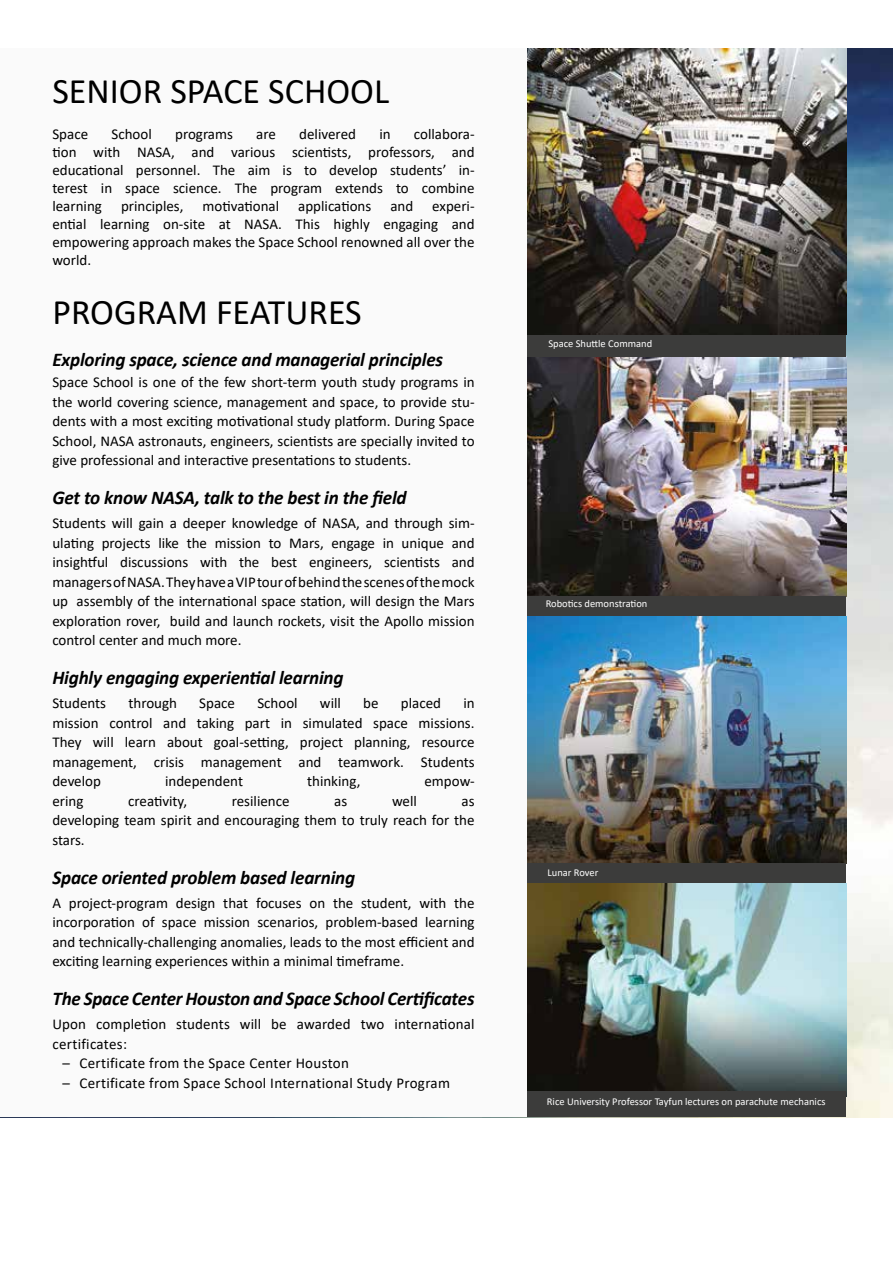
<style>
.page{position:relative;width:893px;height:1263px;background:#fff}
.page>*{position:absolute;margin:0;border:0;box-sizing:border-box;transform-origin:0 0}
.t1{font:36px "Calibri";color:#000}
.t2{font:italic 700 19.5px "Calibri";letter-spacing:-.01em;color:#000}
.t3{font:15px/19.5px "Calibri";color:#000;text-align:justify}
.t4{font:15px "Calibri";letter-spacing:.02em;color:#000}
.t5{font:10.5px "Calibri";color:#fff}
</style>
<div class="page">
<img style="left:527px;top:48px;width:366px;height:1069px">
<div style="left:0;top:48px;width:527px;height:1068px;background:#fafafa"></div>
<img style="left:527px;top:48px;width:319px;height:287px">
<img style="left:527px;top:356px;width:319px;height:240px">
<div style="left:527px;top:335px;width:319px;height:21px;background:#3c3c3b"></div>
<div style="left:527px;top:596px;width:319px;height:22px;background:#3c3c3b"></div>
<img style="left:527px;top:617px;width:319px;height:246px">
<div style="left:527px;top:863px;width:319px;height:21px;background:#3c3c3b"></div>
<img style="left:527px;top:884px;width:319px;height:207px">
<div style="left:527px;top:1091px;width:319px;height:25px;background:#3c3c3b"></div>
<h1 class="t1" style="left:52px;top:66px;width:338px">SENIOR SPACE SCHOOL</h1>
<p class="t3" style="left:52px;top:124px;width:37px">Space</p>
<p class="t3" style="left:111px;top:124px;width:42px">School</p>
<p class="t3" style="left:175px;top:124px;width:59px">programs</p>
<p class="t3" style="left:256px;top:124px;width:21px">are</p>
<p class="t3" style="left:299px;top:124px;width:58px">delivered</p>
<p class="t3" style="left:379px;top:124px;width:13px">in</p>
<p class="t3" style="left:52px;top:125px;width:424px;line-height:18px;text-indent:362px">collabora&shy;tion with NASA, and various scientists, professors, and educational personnel. The aim is to develop students’ in&shy;terest in space science. The program extends to combine learning</p>
<p class="t3" style="left:121px;top:196px;width:64px">principles,</p>
<p class="t3" style="left:203px;top:196px;width:78px">motivational</p>
<p class="t3" style="left:298px;top:196px;width:75px">applications</p>
<p class="t3" style="left:390px;top:196px;width:24px">and</p>
<p class="t3" style="left:52px;top:197px;width:424px;line-height:18px;text-indent:380px">experi&shy;ential learning on-site at NASA. This highly engaging and empowering approach makes the Space School renowned all over the world.</p>
<h1 class="t1" style="left:52px;top:287px;width:311px">PROGRAM FEATURES</h1>
<h2 class="t2" style="left:52px;top:346px;width:392px">Exploring space, science and managerial principles</h2>
<p class="t3" style="left:52px;top:372px;width:424px">Space School is one of the few short-term youth study programs in the world covering science, management and space, to provide stu&shy;dents with a most exciting motivational study platform. During Space School, NASA astronauts, engineers, scientists are specially invited to give professional and interactive presentations to students.</p>
<h2 class="t2" style="left:52px;top:484px;width:356px">Get to know NASA, talk to the best in the field</h2>
<p class="t3" style="left:52px;top:513px;width:424px">Students will gain a deeper knowledge of NASA, and through sim&shy;ulating projects like the mission to Mars, engage in unique and insightful discussions with the best engineers, scientists and managers of NASA. They have a VIP tour of behind the scenes of the mock up assembly of the international space station, will design the Mars exploration rover, build and launch rockets, visit the Apollo mission control center and much more.</p>
<h2 class="t2" style="left:52px;top:664px;width:293px">Highly engaging experiential learning</h2>
<p class="t3" style="left:52px;top:693px;width:55px">Students</p>
<p class="t3" style="left:128px;top:693px;width:50px">through</p>
<p class="t3" style="left:199px;top:693px;width:37px">Space</p>
<p class="t3" style="left:257px;top:693px;width:42px">School</p>
<p class="t3" style="left:320px;top:693px;width:23px">will</p>
<p class="t3" style="left:363px;top:693px;width:17px">be</p>
<p class="t3" style="left:401px;top:693px;width:42px">placed</p>
<p class="t3" style="left:52px;top:693px;width:424px;text-indent:411px">in mission control and taking part in simulated space missions.<br>They will learn about goal-setting, project planning, resource management, crisis management and teamwork. Students develop</p>
<p class="t3" style="left:165px;top:771px;width:80px">independent</p>
<p class="t3" style="left:307px;top:771px;width:55px">thinking,</p>
<p class="t3" style="left:424px;top:771px;width:52px">empow-</p>
<p class="t3" style="left:52px;top:791px;width:33px">ering</p>
<p class="t3" style="left:128px;top:791px;width:60px">creativity,</p>
<p class="t3" style="left:232px;top:791px;width:59px">resilience</p>
<p class="t3" style="left:334px;top:791px;width:15px">as</p>
<p class="t3" style="left:392px;top:791px;width:26px">well</p>
<p class="t3" style="left:52px;top:791px;width:424px;text-indent:409px">as developing team spirit and encouraging them to truly reach for the stars.</p>
<h2 class="t2" style="left:52px;top:864px;width:304px">Space oriented problem based learning</h2>
<p class="t3" style="left:52px;top:893px;width:424px">A project-program design that focuses on the student, with the incorporation of space mission scenarios, problem-based learning and technically-challenging anomalies, leads to the most efficient and exciting learning experiences within a minimal timeframe.</p>
<h2 class="t2" style="left:52px;top:985px;width:424px">The Space Center Houston and Space School Certificates</h2>
<p class="t3" style="left:52px;top:1014px;width:424px">Upon completion students will be awarded two international certificates:</p>
<p class="t4" style="left:62px;top:1053px;width:288px">– Certificate from the Space Center Houston</p>
<p class="t4" style="left:62px;top:1072px;width:389px">– Certificate from Space School International Study Program</p>
<p class="t5" style="left:548px;top:336px;width:105px">Space Shuttle Command</p>
<p class="t5" style="left:546px;top:597px;width:103px">Robotics demonstration</p>
<p class="t5" style="left:547px;top:866px;width:53px">Lunar Rover</p>
<p class="t5" style="left:547px;top:1094px;width:280px">Rice University Professor Tayfun lectures on parachute mechanics</p>
</div>
